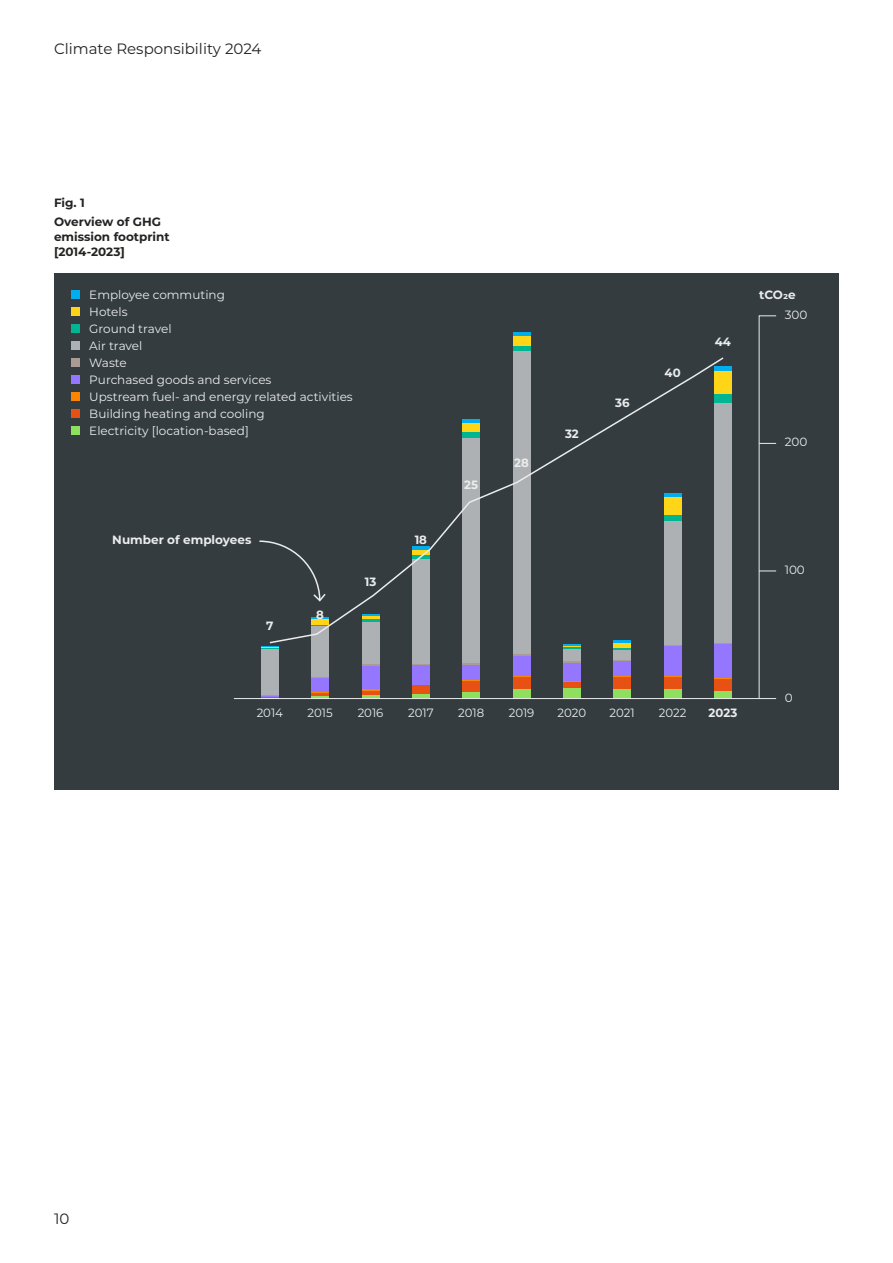
<style>
.page{position:relative;width:893px;height:1263px;background:#fff}
.page>*{position:absolute;margin:0;border:0;box-sizing:border-box;transform-origin:0 0}
.t1{font:15px "Montserrat";color:#232321}
.t2{font:12px/17px "Montserrat";color:#ebecec}
.t3{font:700 12px/19.2px "Montserrat";color:#232321}
.t4{font:700 12px "Montserrat";color:#ebecec}
</style>
<div class="page">
<div style="left:54px;top:273px;width:785px;height:517px;background:#343c40"></div>
<div style="left:71px;top:290px;width:9px;height:9px;background:#00aeef"></div>
<div style="left:71px;top:307px;width:9px;height:9px;background:#ffd617"></div>
<div style="left:71px;top:324px;width:9px;height:9px;background:#00b591"></div>
<div style="left:71px;top:341px;width:9px;height:9px;background:#aeb1b3"></div>
<div style="left:71px;top:359px;width:9px;height:8px;background:#aa9c94"></div>
<div style="left:71px;top:376px;width:9px;height:8px;background:#9576ff"></div>
<div style="left:71px;top:393px;width:9px;height:8px;background:#fb8500"></div>
<div style="left:71px;top:410px;width:9px;height:8px;background:#e75113"></div>
<div style="left:71px;top:427px;width:9px;height:8px;background:#8edf5e"></div>
<svg style="left:233px;top:315px;width:544px;height:384px"></svg>
<svg style="left:268px;top:356px;width:457px;height:288px"></svg>
<svg style="left:258px;top:540px;width:68px;height:62px"></svg>
<p class="t1" style="left:54px;top:38px;width:209px">Climate Responsibility 2024</p>
<p class="t3" style="left:54px;top:193px;width:109px">Fig. 1<br>Overview of GHG</p>
<p class="t3" style="left:54px;top:229px;width:117px;line-height:15px">emission footprint [2014-2023]</p>
<p class="t2" style="left:89px;top:286px;width:265px">Employee commuting<br>Hotels<br>Ground travel<br>Air travel<br>Waste<br>Purchased goods and services<br>Upstream fuel- and energy related activities<br>Building heating and cooling<br>Electricity [location-based]</p>
<p class="t4" style="left:759px;top:286px;width:38px">tCO2e</p>
<p class="t2" style="left:785px;top:306px;width:24px">300</p>
<p class="t4" style="left:715px;top:333px;width:18px">44</p>
<p class="t4" style="left:665px;top:364px;width:18px">40</p>
<p class="t4" style="left:615px;top:394px;width:16px">36</p>
<p class="t4" style="left:565px;top:425px;width:15px">32</p>
<p class="t2" style="left:785px;top:433px;width:24px">200</p>
<p class="t4" style="left:112px;top:531px;width:141px">Number of employees</p>
<p class="t4" style="left:266px;top:617px;width:9px">7</p>
<p class="t4" style="left:316px;top:606px;width:9px">8</p>
<p class="t4" style="left:365px;top:573px;width:13px">13</p>
<p class="t4" style="left:415px;top:531px;width:14px">18</p>
<p class="t4" style="left:464px;top:476px;width:15px">25</p>
<p class="t4" style="left:514px;top:454px;width:16px">28</p>
<p class="t2" style="left:257px;top:704px;width:28px">2014</p>
<p class="t2" style="left:308px;top:704px;width:27px">2015</p>
<p class="t2" style="left:358px;top:704px;width:27px">2016</p>
<p class="t2" style="left:408px;top:704px;width:27px">2017</p>
<p class="t2" style="left:458px;top:704px;width:28px">2018</p>
<p class="t2" style="left:509px;top:704px;width:27px">2019</p>
<p class="t2" style="left:558px;top:704px;width:30px">2020</p>
<p class="t2" style="left:610px;top:704px;width:27px">2021</p>
<p class="t2" style="left:659px;top:704px;width:29px">2022</p>
<p class="t4" style="left:709px;top:704px;width:30px">2023</p>
<p class="t2" style="left:785px;top:561px;width:22px">100</p>
<p class="t2" style="left:785px;top:688px;width:9px">0</p>
<p class="t1" style="left:54px;top:1208px;width:17px">10</p>
</div>
